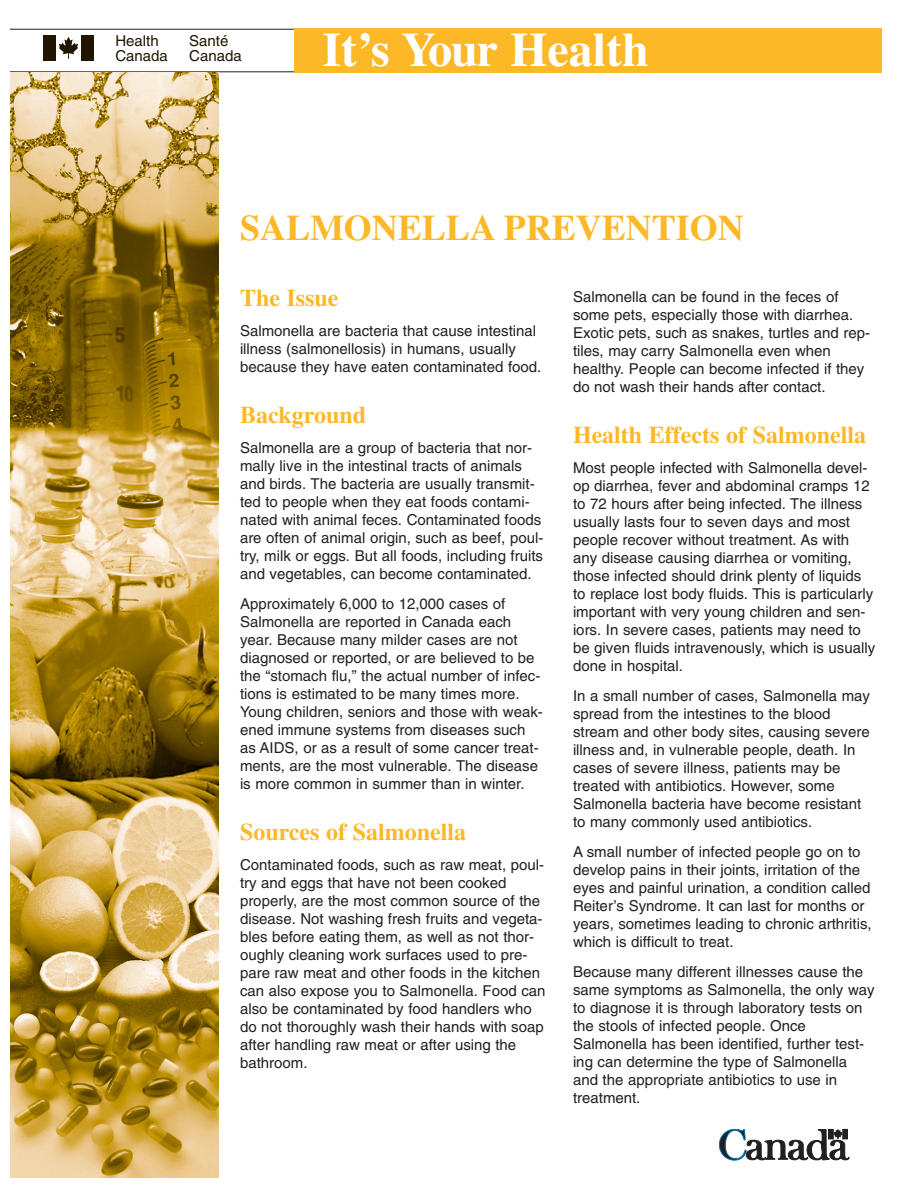
<style>
.page{position:relative;width:918px;height:1188px;background:#fff}
.page>*{position:absolute;margin:0;border:0;box-sizing:border-box;transform-origin:0 0}
.t1{font:700 48px "Times";color:#fff}
.t2{font:700 36px "Times";color:#fdb827}
.t3{font:700 24px "Times";color:#fdb827}
.t4{font:15px/18px "Helvetica";color:#231f20}
.t5{font:15px/15px "Helvetica";color:#1f1500}
</style>
<div class="page">
<svg style="left:10px;top:29px;width:284px;height:43px"></svg>
<svg style="left:719px;top:1129px;width:130px;height:31px"></svg>
<img style="left:10px;top:72px;width:208px;height:1106px">
<div style="left:294px;top:28px;width:588px;height:45px;background:#fdb827"></div>
<p class="t5" style="left:115px;top:34px;width:54px">Health<br>Canada</p>
<p class="t5" style="left:189px;top:34px;width:54px">Santé<br>Canada</p>
<h1 class="t1" style="left:322px;top:32px;width:328px">It’s Your Health</h1>
<h2 class="t2" style="left:240px;top:215px;width:505px">SALMONELLA PREVENTION</h2>
<h3 class="t3" style="left:240px;top:289px;width:100px">The Issue</h3>
<p class="t4" style="left:240px;top:323px;width:303px">Salmonella are bacteria that cause intestinal illness (salmonellosis) in humans, usually because they have eaten contaminated food.</p>
<h3 class="t3" style="left:240px;top:406px;width:128px">Background</h3>
<p class="t4" style="left:240px;top:440px;width:305px">Salmonella are a group of bacteria that nor&shy;mally live in the intestinal tracts of animals and birds. The bacteria are usually transmit&shy;ted to people when they eat foods contami&shy;nated with animal feces. Contaminated foods are often of animal origin, such as beef, poul&shy;try, milk or eggs. But all foods, including fruits and vegetables, can become contaminated.</p>
<p class="t4" style="left:240px;top:596px;width:304px">Approximately 6,000 to 12,000 cases of Salmonella are reported in Canada each year. Because many milder cases are not diagnosed or reported, or are believed to be the “stomach flu,” the actual number of infec&shy;tions is estimated to be many times more.<br>Young children, seniors and those with weak&shy;ened immune systems from diseases such as AIDS, or as a result of some cancer treat&shy;ments, are the most vulnerable. The disease is more common in summer than in winter.</p>
<h3 class="t3" style="left:240px;top:823px;width:228px">Sources of Salmonella</h3>
<p class="t4" style="left:240px;top:857px;width:307px">Contaminated foods, such as raw meat, poul&shy;try and eggs that have not been cooked properly, are the most common source of the disease. Not washing fresh fruits and vegeta&shy;bles before eating them, as well as not thor&shy;oughly cleaning work surfaces used to pre&shy;pare raw meat and other foods in the kitchen can also expose you to Salmonella. Food can also be contaminated by food handlers who do not thoroughly wash their hands with soap after handling raw meat or after using the bathroom.</p>
<p class="t4" style="left:573px;top:289px;width:299px">Salmonella can be found in the feces of some pets, especially those with diarrhea.<br>Exotic pets, such as snakes, turtles and rep&shy;tiles, may carry Salmonella even when healthy. People can become infected if they do not wash their hands after contact.</p>
<h3 class="t3" style="left:573px;top:426px;width:295px">Health Effects of Salmonella</h3>
<p class="t4" style="left:573px;top:460px;width:304px">Most people infected with Salmonella devel&shy;op diarrhea, fever and abdominal cramps 12 to 72 hours after being infected. The illness usually lasts four to seven days and most people recover without treatment. As with any disease causing diarrhea or vomiting, those infected should drink plenty of liquids to replace lost body fluids. This is particularly important with very young children and sen&shy;iors. In severe cases, patients may need to be given fluids intravenously, which is usually done in hospital.</p>
<p class="t4" style="left:573px;top:688px;width:299px">In a small number of cases, Salmonella may spread from the intestines to the blood stream and other body sites, causing severe illness and, in vulnerable people, death. In cases of severe illness, patients may be treated with antibiotics. However, some Salmonella bacteria have become resistant to many commonly used antibiotics.</p>
<p class="t4" style="left:573px;top:844px;width:300px">A small number of infected people go on to develop pains in their joints, irritation of the eyes and painful urination, a condition called Reiter’s Syndrome. It can last for months or years, sometimes leading to chronic arthritis, which is difficult to treat.</p>
<p class="t4" style="left:573px;top:964px;width:303px">Because many different illnesses cause the same symptoms as Salmonella, the only way to diagnose it is through laboratory tests on the stools of infected people. Once Salmonella has been identified, further test&shy;ing can determine the type of Salmonella and the appropriate antibiotics to use in treatment.</p>
</div>
